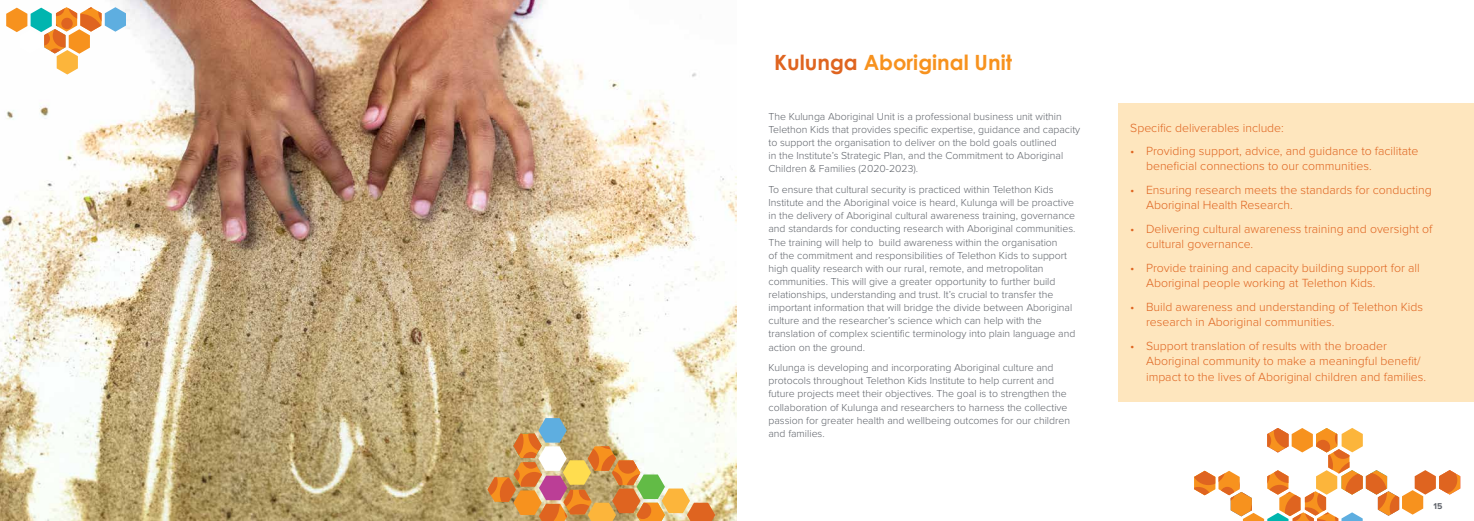
<style>
.page{position:relative;width:1474px;height:521px;background:#fff}
.page>*{position:absolute;margin:0;border:0;box-sizing:border-box;transform-origin:0 0}
.t1{font:700 21px "Century Gothic";color:#f7921e}
.t2{font:300 12.25px/15.8px "Proxima Nova";color:#df6420}
.t3{font:300 10.5px/13.1px "Proxima Nova";color:#5f636a}
.t4{font:700 8.75px "Proxima Nova";color:#5f636a}
.s1{color:#df6420}
</style>
<div class="page">
<div style="left:1117px;top:103px;width:356px;height:299px;background:#fee6be"></div>
<img style="left:0;top:0;width:737px;height:521px">
<svg style="left:1194px;top:428px;width:266px;height:93px"></svg>
<svg style="left:487px;top:418px;width:228px;height:103px"></svg>
<svg style="left:6px;top:7px;width:120px;height:68px"></svg>
<h1 class="t1" style="left:774px;top:47px;width:239px"><span class="s1">Kulunga</span> Aboriginal Unit</h1>
<p class="t3" style="left:768px;top:110px;width:313px">The Kulunga Aboriginal Unit is a professional business unit within Telethon Kids that provides specific expertise, guidance and capacity to support the organisation to deliver on the bold goals outlined<br>in the Institute’s Strategic Plan, and the Commitment to Aboriginal Children &amp; Families (2020-2023).</p>
<p class="t3" style="left:768px;top:183px;width:308px">To ensure that cultural security is practiced within Telethon Kids Institute and the Aboriginal voice is heard, Kulunga will be proactive in the delivery of Aboriginal cultural awareness training, governance and standards for conducting research with Aboriginal communities.<br>The training will help to build awareness within the organisation<br>of the commitment and responsibilities of Telethon Kids to support high quality research with our rural, remote, and metropolitan communities. This will give a greater opportunity to further build relationships, understanding and trust. It’s crucial to transfer the important information that will bridge the divide between Aboriginal culture and the researcher’s science which can help with the translation of complex scientific terminology into plain language and action on the ground.</p>
<p class="t3" style="left:768px;top:361px;width:303px">Kulunga is developing and incorporating Aboriginal culture and protocols throughout Telethon Kids Institute to help current and future projects meet their objectives. The goal is to strengthen the collaboration of Kulunga and researchers to harness the collective passion for greater health and wellbeing outcomes for our children and families.</p>
<p class="t2" style="left:1130px;top:120px;width:155px">Specific deliverables include:</p>
<p class="t2" style="left:1146px;top:143px;width:274px;text-indent:-16px">• Providing support, advice, and guidance to facilitate beneficial connections to our communities.</p>
<p class="t2" style="left:1146px;top:182px;width:287px;text-indent:-16px">• Ensuring research meets the standards for conducting<br>Aboriginal Health Research.</p>
<p class="t2" style="left:1146px;top:221px;width:288px;text-indent:-16px">• Delivering cultural awareness training and oversight of cultural governance.</p>
<p class="t2" style="left:1146px;top:260px;width:275px;text-indent:-16px">• Provide training and capacity building support for all<br>Aboriginal people working at Telethon Kids.</p>
<p class="t2" style="left:1146px;top:299px;width:279px;text-indent:-16px">• Build awareness and understanding of Telethon Kids research in Aboriginal communities.</p>
<p class="t2" style="left:1146px;top:338px;width:282px;text-indent:-16px">• Support translation of results with the broader<br>Aboriginal community to make a meaningful benefit/ impact to the lives of Aboriginal children and families.</p>
<p class="t4" style="left:1433px;top:502px;width:10px">15</p>
</div>
